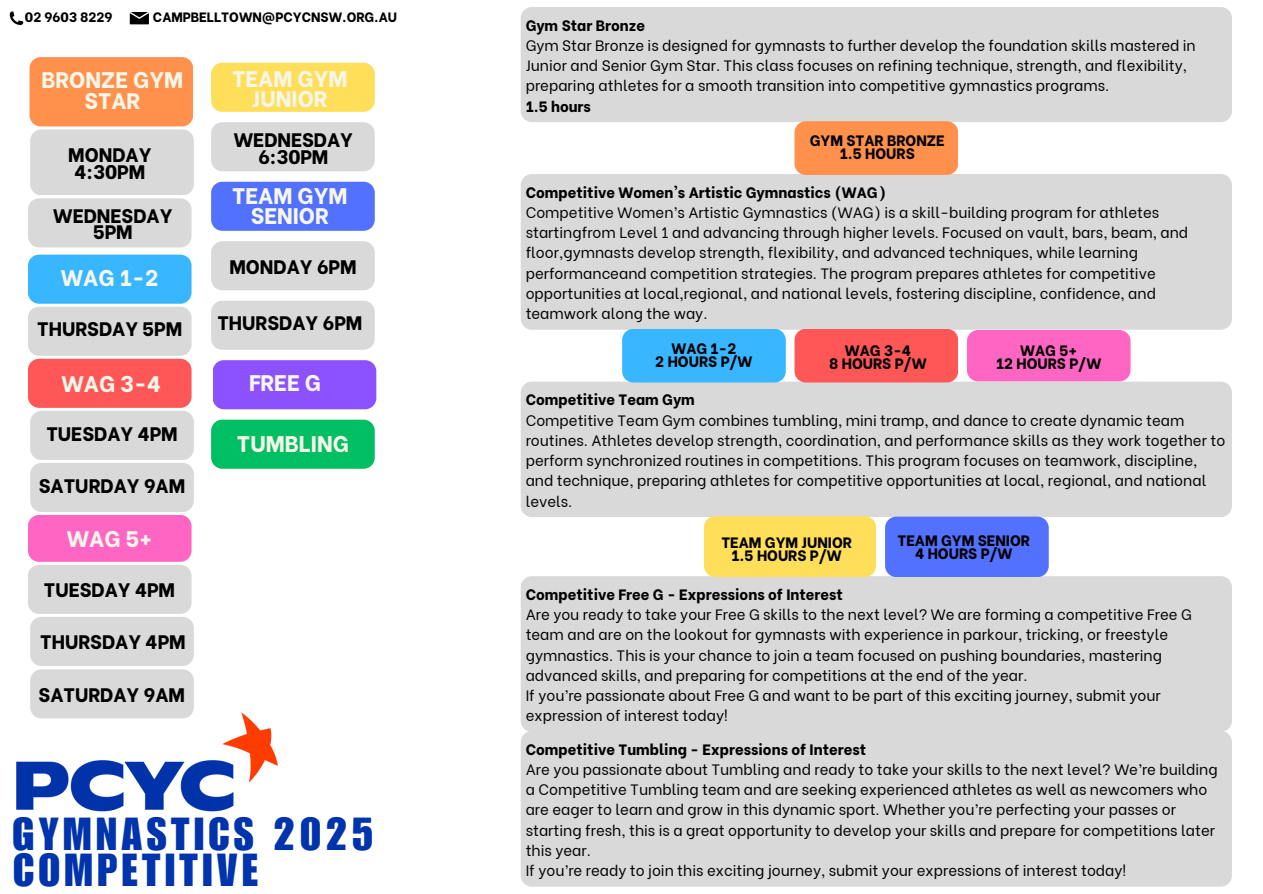
<style>
.page{position:relative;width:1263px;height:894px;background:#fff}
.page>*{position:absolute;margin:0;border:0;box-sizing:border-box;transform-origin:0 0}
.t1{font:45px "Impact LT Std";letter-spacing:.1em;color:#0034ad}
.t2{font:800 22.5px/20.2px "Be Vietnam";color:#f6f6e9;text-align:center}
.t3{font:800 19.5px/16.8px "Be Vietnam";color:#000;text-align:center}
.t4{font:15px/20.2px "Be Vietnam";color:#000}
.t5{font:800 15px/13.5px "Be Vietnam";color:#000;text-align:center}
.t6{font:800 13.5px "Be Vietnam";color:#000}
</style>
<div class="page">
<div style="left:211px;top:122px;width:164px;height:49px;background:#d9d9d9"></div>
<div style="left:211px;top:63px;width:164px;height:49px;background:#ffde59"></div>
<div style="left:211px;top:241px;width:164px;height:49px;background:#d9d9d9"></div>
<div style="left:211px;top:182px;width:164px;height:49px;background:#5271ff"></div>
<div style="left:211px;top:300px;width:164px;height:50px;background:#d9d9d9"></div>
<div style="left:213px;top:360px;width:163px;height:49px;background:#8c52ff"></div>
<div style="left:211px;top:419px;width:164px;height:49px;background:#00bf63"></div>
<svg style="left:28px;top:57px;width:166px;height:190px;background:#e8c1a9"></svg>
<svg style="left:28px;top:254px;width:166px;height:439px;background:#d2becf"></svg>
<img style="left:16px;top:693px;width:262px;height:119px">
<svg style="left:10px;top:11px;width:13px;height:14px"></svg>
<svg style="left:130px;top:12px;width:19px;height:12px"></svg>
<div style="left:521px;top:7px;width:711px;height:115px;background:#d9d9d9"></div>
<div style="left:521px;top:174px;width:711px;height:155px;background:#d9d9d9"></div>
<div style="left:521px;top:381px;width:711px;height:136px;background:#d9d9d9"></div>
<div style="left:521px;top:576px;width:711px;height:154px;background:#d9d9d9"></div>
<div style="left:521px;top:730px;width:711px;height:156px;background:#d9d9d9"></div>
<div style="left:794px;top:121px;width:164px;height:54px;background:#ff914d"></div>
<div style="left:622px;top:329px;width:164px;height:53px;background:#38b6ff"></div>
<div style="left:794px;top:329px;width:164px;height:53px;background:#ff5757"></div>
<div style="left:967px;top:330px;width:163px;height:51px;background:#ff66c4"></div>
<div style="left:704px;top:516px;width:172px;height:60px;background:#ffde59;border-radius:11px"></div>
<div style="left:885px;top:516px;width:164px;height:61px;background:#5271ff"></div>
<p class="t6" style="left:25px;top:6px;width:89px">02 9603 8229</p>
<p class="t6" style="left:153px;top:6px;width:246px">CAMPBELLTOWN@PCYCNSW.ORG.AU</p>
<p class="t2" style="left:42px;top:68px;width:143px">BRONZE GYM<br>STAR</p>
<p class="t3" style="left:68px;top:145px;width:85px">MONDAY<br>4:30PM</p>
<p class="t3" style="left:53px;top:205px;width:121px">WEDNESDAY<br>5PM</p>
<h4 class="t2" style="left:61px;top:265px;width:99px">WAG 1-2</h4>
<p class="t3" style="left:37px;top:319px;width:146px">THURSDAY 5PM</p>
<p class="t2" style="left:62px;top:371px;width:101px">WAG 3-4</p>
<p class="t3" style="left:46px;top:423px;width:133px">TUESDAY 4PM</p>
<h4 class="t3" style="left:39px;top:475px;width:148px">SATURDAY 9AM</h4>
<h4 class="t2" style="left:67px;top:526px;width:87px">WAG 5+</h4>
<h4 class="t3" style="left:44px;top:579px;width:133px">TUESDAY 4PM</h4>
<p class="t3" style="left:40px;top:631px;width:147px">THURSDAY 4PM</p>
<p class="t3" style="left:39px;top:684px;width:148px">SATURDAY 9AM</p>
<p class="t2" style="left:232px;top:67px;width:117px">TEAM GYM<br>JUNIOR</p>
<p class="t3" style="left:234px;top:129px;width:121px">WEDNESDAY<br>6:30PM</p>
<h4 class="t2" style="left:232px;top:183px;width:117px">TEAM GYM<br>SENIOR</h4>
<p class="t3" style="left:229px;top:256px;width:129px">MONDAY 6PM</p>
<p class="t3" style="left:217px;top:313px;width:146px">THURSDAY 6PM</p>
<p class="t2" style="left:249px;top:371px;width:73px">FREE G</p>
<h4 class="t2" style="left:237px;top:431px;width:113px">TUMBLING</h4>
<p class="t1" style="left:13px;top:817px;width:362px">GYMNASTICS 2025</p>
<h4 class="t1" style="left:13px;top:853px;width:246px">COMPETITIVE</h4>
<h2 class="t5" style="left:526px;top:17px;width:121px">Gym Star Bronze</h2>
<h2 class="t4" style="left:526px;top:34px;width:672px">Gym Star Bronze is designed for gymnasts to further develop the foundation skills mastered in<br>Junior and Senior Gym Star. This class focuses on refining technique, strength, and flexibility, preparing athletes for a smooth transition into competitive gymnastics programs.</h2>
<h3 class="t5" style="left:526px;top:98px;width:67px">1.5 hours</h3>
<h2 class="t5" style="left:810px;top:132px;width:136px">GYM STAR BRONZE<br>1.5 HOURS</h2>
<h3 class="t5" style="left:526px;top:184px;width:362px">Competitive Women's Artistic Gymnastics (WAG)</h3>
<h2 class="t4" style="left:526px;top:201px;width:664px">Competitive Women’s Artistic Gymnastics (WAG) is a skill-building program for athletes startingfrom Level 1 and advancing through higher levels. Focused on vault, bars, beam, and floor,gymnasts develop strength, flexibility, and advanced techniques, while learning performanceand competition strategies. The program prepares athletes for competitive opportunities at local,regional, and national levels, fostering discipline, confidence, and teamwork along the way.</h2>
<h3 class="t5" style="left:655px;top:340px;width:99px">WAG 1-2<br>2 HOURS P/W</h3>
<h2 class="t5" style="left:829px;top:342px;width:99px">WAG 3-4<br>8 HOURS P/W</h2>
<h3 class="t5" style="left:996px;top:342px;width:107px">WAG 5+<br>12 HOURS P/W</h3>
<h3 class="t5" style="left:526px;top:391px;width:171px">Competitive Team Gym</h3>
<h3 class="t4" style="left:526px;top:408px;width:701px">Competitive Team Gym combines tumbling, mini tramp, and dance to create dynamic team routines. Athletes develop strength, coordination, and performance skills as they work together to perform synchronized routines in competitions. This program focuses on teamwork, discipline, and technique, preparing athletes for competitive opportunities at local, regional, and national levels.</h3>
<h3 class="t5" style="left:721px;top:533px;width:132px">TEAM GYM JUNIOR<br>1.5 HOURS P/W</h3>
<h3 class="t5" style="left:898px;top:532px;width:134px">TEAM GYM SENIOR<br>4 HOURS P/W</h3>
<h2 class="t5" style="left:526px;top:586px;width:319px">Competitive Free G - Expressions of Interest</h2>
<h3 class="t4" style="left:526px;top:602px;width:668px">Are you ready to take your Free G skills to the next level? We are forming a competitive Free G team and are on the lookout for gymnasts with experience in parkour, tricking, or freestyle gymnastics. This is your chance to join a team focused on pushing boundaries, mastering advanced skills, and preparing for competitions at the end of the year.</h3>
<h3 class="t4" style="left:526px;top:683px;width:637px">If you’re passionate about Free G and want to be part of this exciting journey, submit your expression of interest today!</h3>
<h2 class="t5" style="left:526px;top:740px;width:342px">Competitive Tumbling - Expressions of Interest</h2>
<h2 class="t4" style="left:526px;top:757px;width:694px">Are you passionate about Tumbling and ready to take your skills to the next level? We’re building a Competitive Tumbling team and are seeking experienced athletes as well as newcomers who are eager to learn and grow in this dynamic sport. Whether you’re perfecting your passes or starting fresh, this is a great opportunity to develop your skills and prepare for competitions later this year.</h2>
<h3 class="t4" style="left:526px;top:858px;width:602px">If you’re ready to join this exciting journey, submit your expressions of interest today!</h3>
</div>
